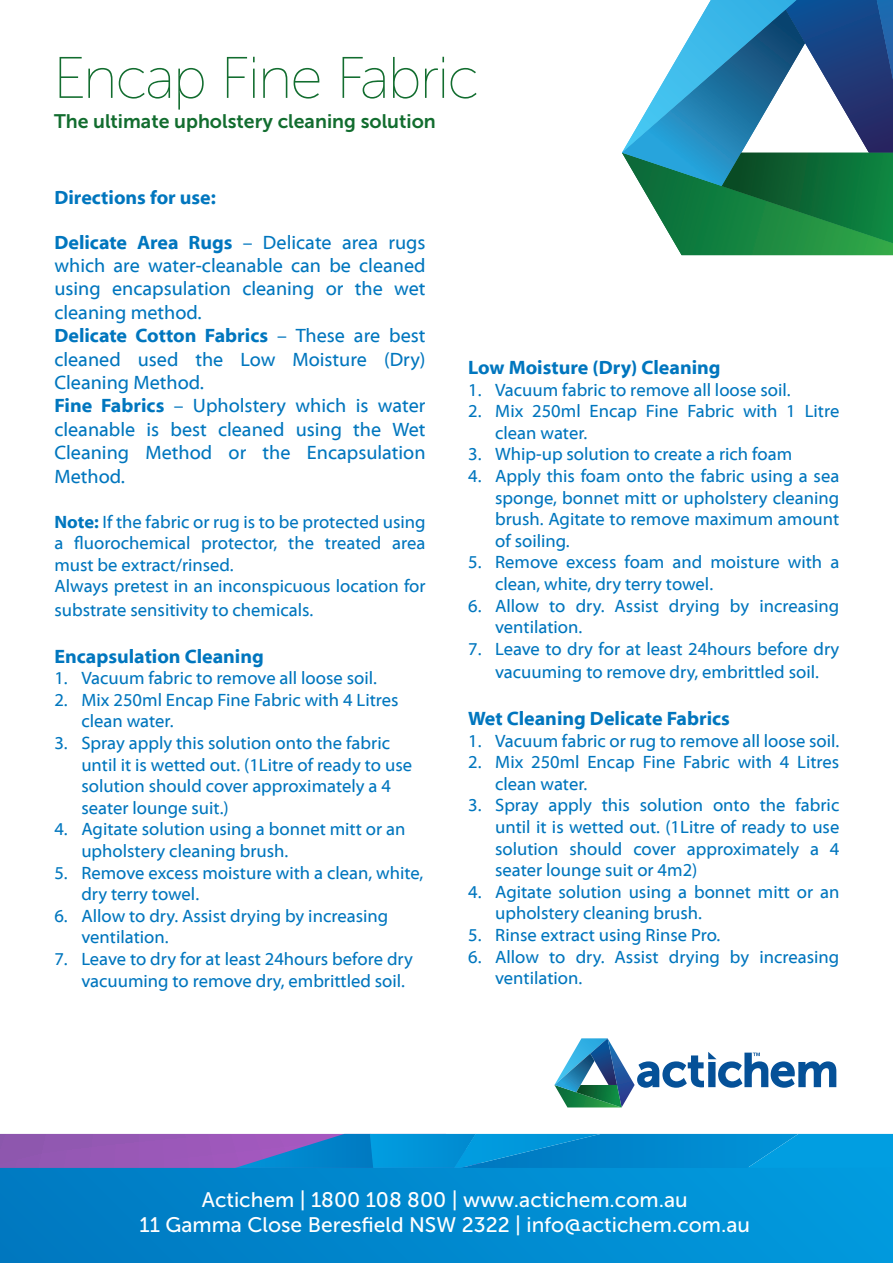
<style>
.page{position:relative;width:893px;height:1263px;background:#fff}
.page>*{position:absolute;margin:0;border:0;box-sizing:border-box;transform-origin:0 0}
.t1{font:300 58.5px "Museo Sans Display";color:#126d2f}
.t2{font:21px "Museo Sans 500";color:#fff}
.t3{font:19.5px/23.4px "Myriad Web Pro";color:#0076be;text-align:justify}
.t4{font:700 19.5px "Myriad Web Pro";color:#0076be}
.t5{font:19.5px "Museo Sans 700";color:#126d2f}
.t6{font:18px/21.6px "Myriad Web Pro";color:#0076be}
.s1{font-weight:700}
</style>
<div class="page">
<div style="left:0;top:1167px;width:893px;height:96px;background:linear-gradient(to right,#0079c0,#019bde)"></div>
<svg style="left:622px;top:0;width:271px;height:255px"></svg>
<svg style="left:554px;top:1038px;width:282px;height:69px"></svg>
<svg style="left:0;top:1134px;width:893px;height:34px;background:#327dca"></svg>
<p class="t1" style="left:54px;top:47px;width:426px">Encap Fine Fabric</p>
<p class="t5" style="left:54px;top:110px;width:383px">The ultimate upholstery cleaning solution</p>
<p class="t4" style="left:54px;top:186px;width:163px">Directions for use:</p>
<p class="t3" style="left:54px;top:231px;width:373px"><span class="s1">Delicate Area Rugs</span> – Delicate area rugs which are water-cleanable can be cleaned using encapsulation cleaning or the wet cleaning method.</p>
<p class="t3" style="left:54px;top:324px;width:373px"><span class="s1">Delicate Cotton Fabrics</span> – These are best cleaned used the Low Moisture (Dry)<br>Cleaning Method.</p>
<p class="t3" style="left:54px;top:395px;width:373px"><span class="s1">Fine Fabrics</span> – Upholstery which is water cleanable is best cleaned using the Wet Cleaning Method or the Encapsulation Method.</p>
<p class="t6" style="left:54px;top:511px;width:373px;text-align:justify"><span class="s1">Note:</span> If the fabric or rug is to be protected using a fluorochemical protector, the treated area must be extract/rinsed.</p>
<p class="t6" style="left:54px;top:575px;width:373px;line-height:23.4px">Always pretest in an inconspicuous location for substrate sensitivity to chemicals.</p>
<p class="t4" style="left:54px;top:645px;width:211px">Encapsulation Cleaning</p>
<p class="t6" style="left:54px;top:668px;width:324px">1. Vacuum fabric to remove all loose soil.</p>
<p class="t6" style="left:81px;top:689px;width:319px;text-indent:-27px">2. Mix 250ml Encap Fine Fabric with 4 Litres clean water.</p>
<p class="t6" style="left:81px;top:733px;width:332px;text-indent:-27px">3. Spray apply this solution onto the fabric until it is wetted out. (1Litre of ready to use solution should cover approximately a 4 seater lounge suit.)</p>
<p class="t6" style="left:81px;top:819px;width:326px;text-indent:-27px">4. Agitate solution using a bonnet mitt or an upholstery cleaning brush.</p>
<p class="t6" style="left:81px;top:862px;width:343px;text-indent:-27px">5. Remove excess moisture with a clean, white, dry terry towel.</p>
<p class="t6" style="left:81px;top:905px;width:308px;text-indent:-27px">6. Allow to dry. Assist drying by increasing ventilation.</p>
<p class="t6" style="left:81px;top:949px;width:333px;text-indent:-27px">7. Leave to dry for at least 24hours before dry vacuuming to remove dry, embrittled soil.</p>
<p class="t4" style="left:468px;top:357px;width:254px">Low Moisture (Dry) Cleaning</p>
<p class="t6" style="left:468px;top:379px;width:324px">1. Vacuum fabric to remove all loose soil.</p>
<p class="t6" style="left:495px;top:401px;width:346px;text-indent:-27px">2. Mix 250ml Encap Fine Fabric with 1 Litre clean water.</p>
<p class="t6" style="left:468px;top:444px;width:325px">3. Whip-up solution to create a rich foam</p>
<p class="t6" style="left:495px;top:466px;width:346px;text-align:justify;text-indent:-27px">4. Apply this foam onto the fabric using a sea sponge, bonnet mitt or upholstery cleaning brush. Agitate to remove maximum amount of soiling.</p>
<p class="t6" style="left:495px;top:552px;width:346px;text-indent:-27px">5. Remove excess foam and moisture with a clean, white, dry terry towel.</p>
<p class="t6" style="left:495px;top:595px;width:346px;text-indent:-27px">6. Allow to dry. Assist drying by increasing ventilation.</p>
<p class="t6" style="left:468px;top:637px;width:373px;line-height:23.4px;text-align:center">7. Leave to dry for at least 24hours before dry vacuuming to remove dry, embrittled soil.</p>
<p class="t4" style="left:468px;top:708px;width:263px">Wet Cleaning Delicate Fabrics</p>
<p class="t6" style="left:468px;top:730px;width:373px">1. Vacuum fabric or rug to remove all loose soil.</p>
<p class="t6" style="left:495px;top:752px;width:346px;text-indent:-27px">2. Mix 250ml Encap Fine Fabric with 4 Litres clean water.</p>
<p class="t6" style="left:495px;top:795px;width:346px;text-align:justify;text-indent:-27px">3. Spray apply this solution onto the fabric until it is wetted out. (1Litre of ready to use solution should cover approximately a 4 seater lounge suit or 4m2)</p>
<p class="t6" style="left:495px;top:881px;width:346px;text-indent:-27px">4. Agitate solution using a bonnet mitt or an upholstery cleaning brush.</p>
<p class="t6" style="left:468px;top:925px;width:254px">5. Rinse extract using Rinse Pro.</p>
<p class="t6" style="left:495px;top:946px;width:346px;text-indent:-27px">6. Allow to dry. Assist drying by increasing ventilation.</p>
<p class="t2" style="left:202px;top:1188px;width:487px">Actichem | 1800 108 800 | www.actichem.com.au</p>
<p class="t2" style="left:140px;top:1213px;width:612px">11 Gamma Close Beresfield NSW 2322 | info@actichem.com.au</p>
</div>
